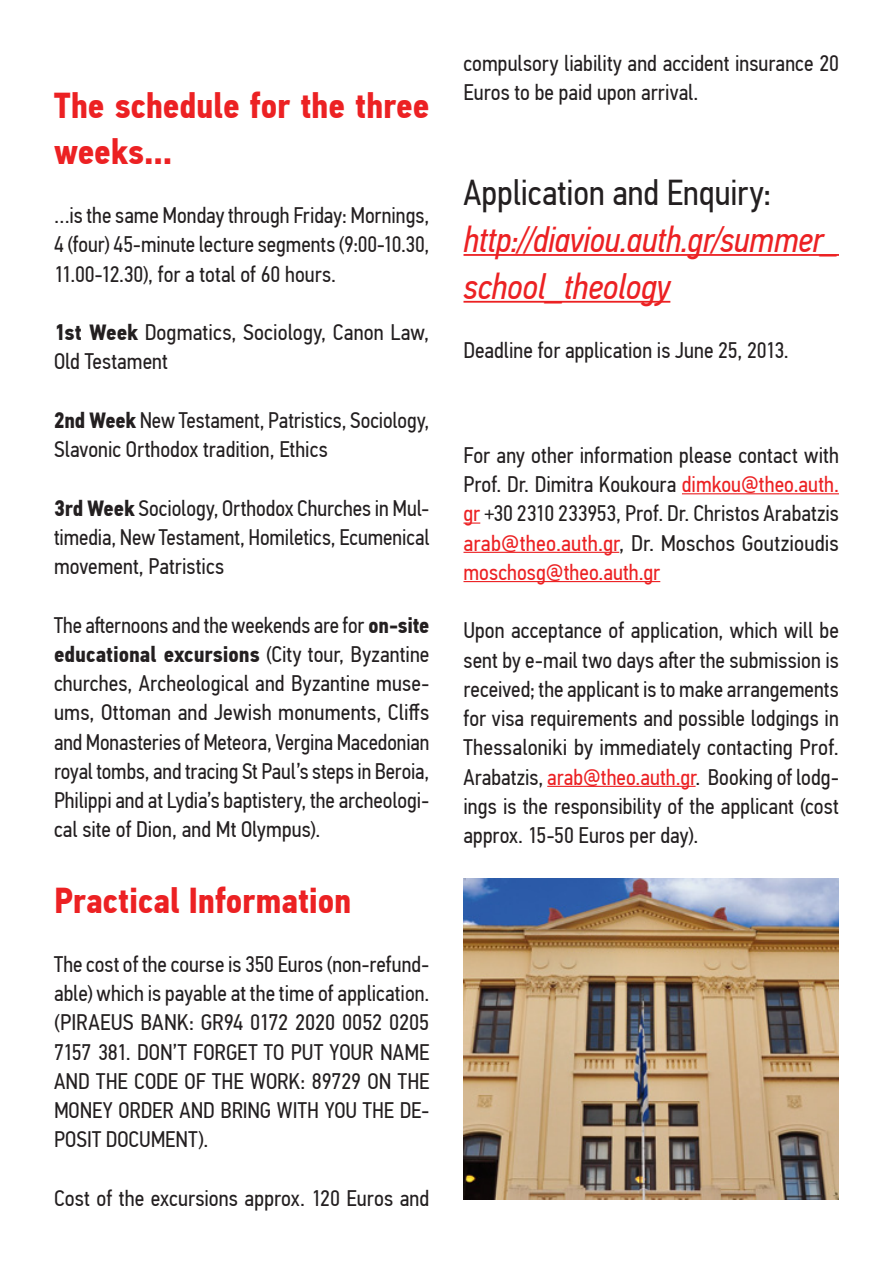
<style>
.page{position:relative;width:893px;height:1263px;background:#fff}
.page>*{position:absolute;margin:0;border:0;box-sizing:border-box;transform-origin:0 0}
.t1{font:700 36px/46.8px "PF Din Text Cond Pro";letter-spacing:-.005em;color:#ec2123}
.t2{font:italic 36px/46.8px "PF Din Text Cond Pro";letter-spacing:-.01em;color:#ec2123}
.t3{font:36px "PF Din Text Cond Pro";color:#231f20}
.t4{font:22.5px/29.2px "PF Din Text Cond Pro";color:#231f20;text-align:justify}
.s1{font-weight:700}
.s2{color:#ec2123}
</style>
<div class="page">
<hr style="left:463px;top:254px;width:376px;height:2px;background:#ec2123">
<hr style="left:463px;top:301px;width:207px;height:2px;background:#ec2123">
<hr style="left:682px;top:493px;width:157px;height:1px;background:#ec2123">
<svg style="left:463px;top:522px;width:17px;height:2px"></svg>
<hr style="left:463px;top:552px;width:156px;height:1px;background:#ec2123">
<hr style="left:463px;top:581px;width:197px;height:1px;background:#ec2123">
<hr style="left:547px;top:786px;width:149px;height:1px;background:#ec2123">
<img style="left:463px;top:879px;width:376px;height:320px">
<p class="t1" style="left:54px;top:82px;width:377px">The schedule for the three weeks...</p>
<p class="t4" style="left:54px;top:201px;width:377px">…is the same Monday through Friday: Mornings, 4 (four) 45-minute lecture segments (9:00-10.30, 11.00-12.30), for a total of 60 hours.</p>
<p class="t4" style="left:54px;top:318px;width:377px"><span class="s1">1st Week</span> Dogmatics, Sociology, Canon Law,<br>Old Testament</p>
<p class="t4" style="left:54px;top:405px;width:377px"><span class="s1">2nd Week</span> New Testament, Patristics, Sociology,<br>Slavonic Orthodox tradition, Ethics</p>
<p class="t4" style="left:54px;top:493px;width:377px"><span class="s1">3rd Week</span> Sociology, Orthodox Churches in Mul&shy;timedia, New Testament, Homiletics, Ecumenical movement, Patristics</p>
<p class="t4" style="left:54px;top:610px;width:377px">The afternoons and the weekends are for <span class="s1">on-site educational excursions</span> (City tour, Byzantine churches, Archeological and Byzantine muse&shy;ums, Ottoman and Jewish monuments, Cliffs and Monasteries of Meteora, Vergina Macedonian royal tombs, and tracing St Paul’s steps in Beroia, Philippi and at Lydia’s baptistery, the archeologi&shy;cal site of Dion, and Mt Olympus).</p>
<p class="t1" style="left:54px;top:878px;width:299px">Practical Information</p>
<p class="t4" style="left:54px;top:949px;width:377px">The cost of the course is 350 Euros (non-refund&shy;able) which is payable at the time of application. (PIRAEUS BANK: GR94 0172 2020 0052 0205<br>7157 381. DON’T FORGET TO PUT YOUR NAME AND THE CODE OF THE WORK: 89729 ON THE MONEY ORDER AND BRING WITH YOU THE DE-POSIT DOCUMENT).</p>
<p class="t4" style="left:54px;top:1183px;width:377px">Cost of the excursions approx. 120 Euros and</p>
<p class="t4" style="left:463px;top:49px;width:377px">compulsory liability and accident insurance 20<br>Euros to be paid upon arrival.</p>
<p class="t3" style="left:463px;top:172px;width:309px">Application and Enquiry:</p>
<p class="t2" style="left:463px;top:217px;width:377px">http://diaviou.auth.gr/summer_ school_theology</p>
<p class="t4" style="left:463px;top:335px;width:327px">Deadline for application is June 25, 2013.</p>
<p class="t4" style="left:463px;top:441px;width:377px">For any other information please contact with Prof. Dr. Dimitra Koukoura <span class="s2">dimkou@theo.auth. gr</span> +30 2310 233953, Prof. Dr. Christos Arabatzis <span class="s2">arab@theo.auth.gr</span>, Dr. Moschos Goutzioudis <span class="s2">moschosg@theo.auth.gr</span></p>
<p class="t4" style="left:463px;top:616px;width:377px">Upon acceptance of application, which will be sent by e-mail two days after the submission is received; the applicant is to make arrangements for visa requirements and possible lodgings in Thessaloniki by immediately contacting Prof.<br>Arabatzis, <span class="s2">arab@theo.auth.gr</span>. Booking of lodg&shy;ings is the responsibility of the applicant (cost approx. 15-50 Euros per day).</p>
</div>
